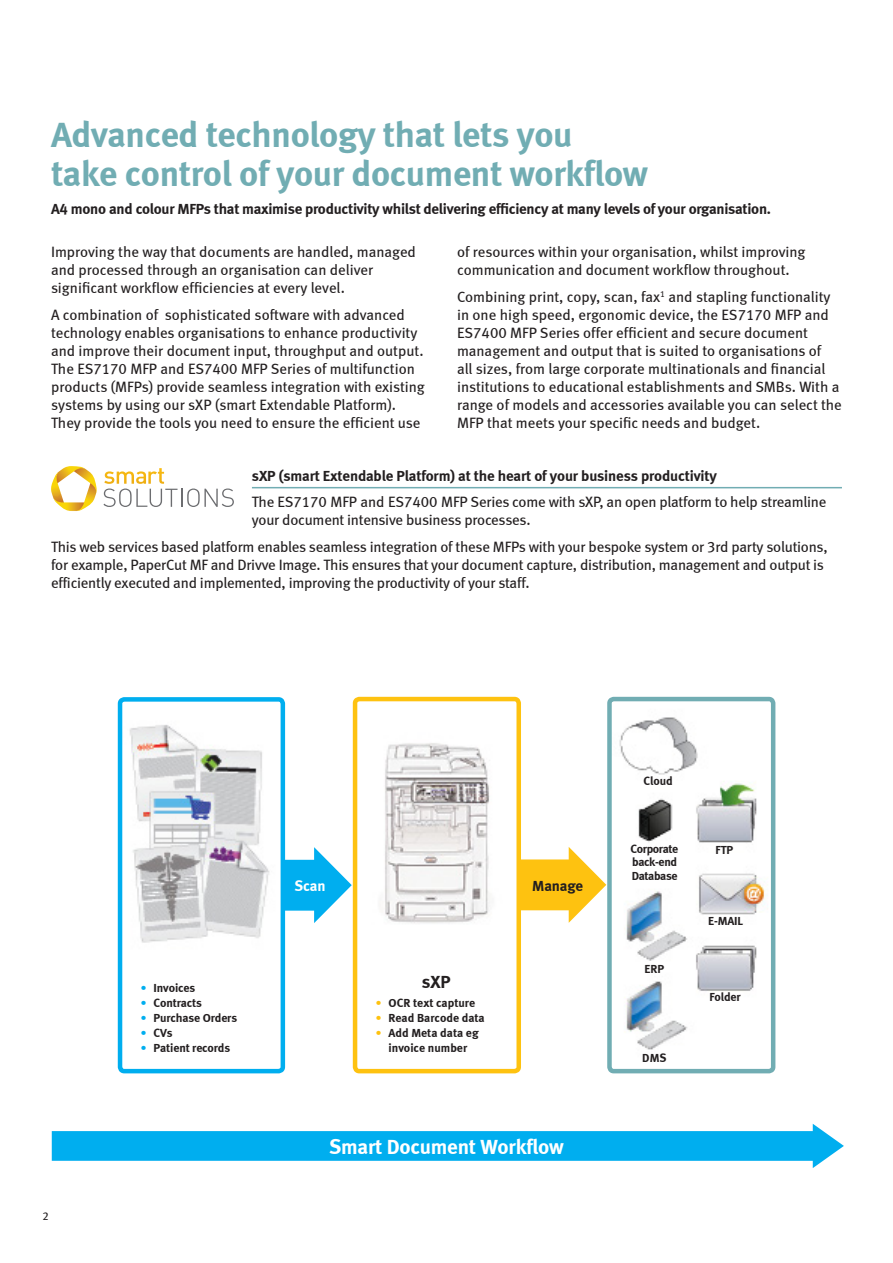
<style>
.page{position:relative;width:893px;height:1263px;background:#fff}
.page>*{position:absolute;margin:0;border:0;box-sizing:border-box;transform-origin:0 0}
.t1{font:36px/39px "Meta Bold LF";letter-spacing:-.01em;color:#71adb3}
.t2{font:21px "Meta Bold LF";letter-spacing:-.01em;color:#fff}
.t3{font:18px "Meta Bold LF";color:#231f20}
.BodyText_Big{font:15px/18px "Meta Book LF";letter-spacing:-.005em;color:#231f20}
.BodyText_Big-2{font:15px "Meta Bold LF";letter-spacing:-.015em;color:#231f20}
.BodyTextSubHead{font:15px "Meta Bold LF";letter-spacing:-.01em;color:#231f20}
.t4{font:15px "Meta Bold LF";color:#fff}
.t5{font:12px/13.5px "Meta Bold LF";letter-spacing:-.01em;color:#231f20;text-align:center}
.BodyText{font:11.25px "Meta Book LF";color:#231f20}
.s1{color:#00aeef}
.s2{color:#fec210}
</style>
<div class="page">
<img style="left:51px;top:472px;width:791px;height:689px">
<svg style="left:52px;top:1124px;width:792px;height:44px"></svg>
<div style="left:607px;top:697px;width:168px;height:376px;border:4px solid #71adb3;border-radius:4px"></div>
<svg style="left:285px;top:847px;width:67px;height:76px"></svg>
<div style="left:118px;top:697px;width:167px;height:376px;border:4px solid #00aeef;border-radius:4px"></div>
<svg style="left:521px;top:847px;width:85px;height:76px"></svg>
<div style="left:353px;top:697px;width:168px;height:376px;border:4px solid #fec210;border-radius:4px"></div>
<hr style="left:252px;top:487px;width:590px;height:1px;background:#71adb3">
<svg style="left:52px;top:493px;width:13px;height:12px"></svg>
<img style="left:53px;top:498px;width:23px;height:13px">
<img style="left:76px;top:493px;width:22px;height:18px">
<img style="left:72px;top:468px;width:26px;height:25px">
<img style="left:58px;top:466px;width:27px;height:19px">
<img style="left:51px;top:472px;width:10px;height:25px">
<img style="left:104px;top:468px;width:60px;height:16px">
<svg style="left:103px;top:488px;width:131px;height:19px"></svg>
<p class="t1" style="left:51px;top:115px;width:599px">Advanced technology that lets you<br>take control of your document workflow</p>
<p class="BodyText_Big-2" style="left:51px;top:200px;width:722px">A4 mono and colour MFPs that maximise productivity whilst delivering efficiency at many levels of your organisation.</p>
<p class="BodyText_Big" style="left:51px;top:243px;width:366px">Improving the way that documents are handled, managed and processed through an organisation can deliver significant workflow efficiencies at every level.</p>
<p class="BodyText_Big" style="left:51px;top:306px;width:375px">A combination of sophisticated software with advanced technology enables organisations to enhance productivity and improve their document input, throughput and output.<br>The ES7170 MFP and ES7400 MFP Series of multifunction products (MFPs) provide seamless integration with existing systems by using our sXP (smart Extendable Platform).<br>They provide the tools you need to ensure the efficient use</p>
<p class="BodyText_Big" style="left:457px;top:243px;width:350px">of resources within your organisation, whilst improving communication and document workflow throughout.</p>
<p class="BodyText_Big" style="left:457px;top:288px;width:386px">Combining print, copy, scan, fax<sup>1</sup> and stapling functionality in one high speed, ergonomic device, the ES7170 MFP and ES7400 MFP Series offer efficient and secure document management and output that is suited to organisations of<br>all sizes, from large corporate multinationals and financial institutions to educational establishments and SMBs. With a range of models and accessories available you can select the MFP that meets your specific needs and budget.</p>
<p class="BodyTextSubHead" style="left:252px;top:466px;width:466px">sXP (smart Extendable Platform) at the heart of your business productivity</p>
<p class="BodyText_Big" style="left:252px;top:493px;width:576px">The ES7170 MFP and ES7400 MFP Series come with sXP, an open platform to help streamline your document intensive business processes.</p>
<p class="BodyText_Big" style="left:51px;top:537px;width:778px">This web services based platform enables seamless integration of these MFPs with your bespoke system or 3rd party solutions, for example, PaperCut MF and Drivve Image. This ensures that your document capture, distribution, management and output is efficiently executed and implemented, improving the productivity of your staff.</p>
<p class="BodyText" style="left:43px;top:1210px;width:8px">2</p>
<p class="t5" style="left:141px;top:981px;width:56px"><span class="s1">•</span> Invoices</p>
<p class="t5" style="left:141px;top:996px;width:63px"><span class="s1">•</span> Contracts</p>
<p class="t5" style="left:141px;top:1011px;width:98px"><span class="s1">•</span> Purchase Orders</p>
<p class="t5" style="left:141px;top:1026px;width:33px"><span class="s1">•</span> CVs</p>
<p class="t5" style="left:141px;top:1041px;width:91px"><span class="s1">•</span> Patient records</p>
<p class="t4" style="left:294px;top:877px;width:32px">Scan</p>
<p class="t3" style="left:422px;top:971px;width:30px">sXP</p>
<p class="t5" style="left:376px;top:996px;width:101px"><span class="s2">•</span> OCR text capture</p>
<p class="t5" style="left:376px;top:1011px;width:110px"><span class="s2">•</span> Read Barcode data</p>
<p class="t5" style="left:376px;top:1025px;width:104px;line-height:15px"><span class="s2">•</span> Add Meta data eg invoice number</p>
<p class="BodyText_Big-2" style="left:532px;top:877px;width:52px">Manage</p>
<p class="t2" style="left:329px;top:1134px;width:236px">Smart Document Workflow</p>
<p class="t5" style="left:644px;top:774px;width:31px">Cloud</p>
<p class="t5" style="left:630px;top:842px;width:49px;text-align:justify">Corporate back-end Database</p>
<p class="t5" style="left:644px;top:962px;width:21px">ERP</p>
<p class="t5" style="left:642px;top:1050px;width:26px">DMS</p>
<p class="t5" style="left:716px;top:843px;width:19px">FTP</p>
<p class="t5" style="left:708px;top:914px;width:37px">E-MAIL</p>
<p class="t5" style="left:709px;top:990px;width:33px">Folder</p>
</div>
